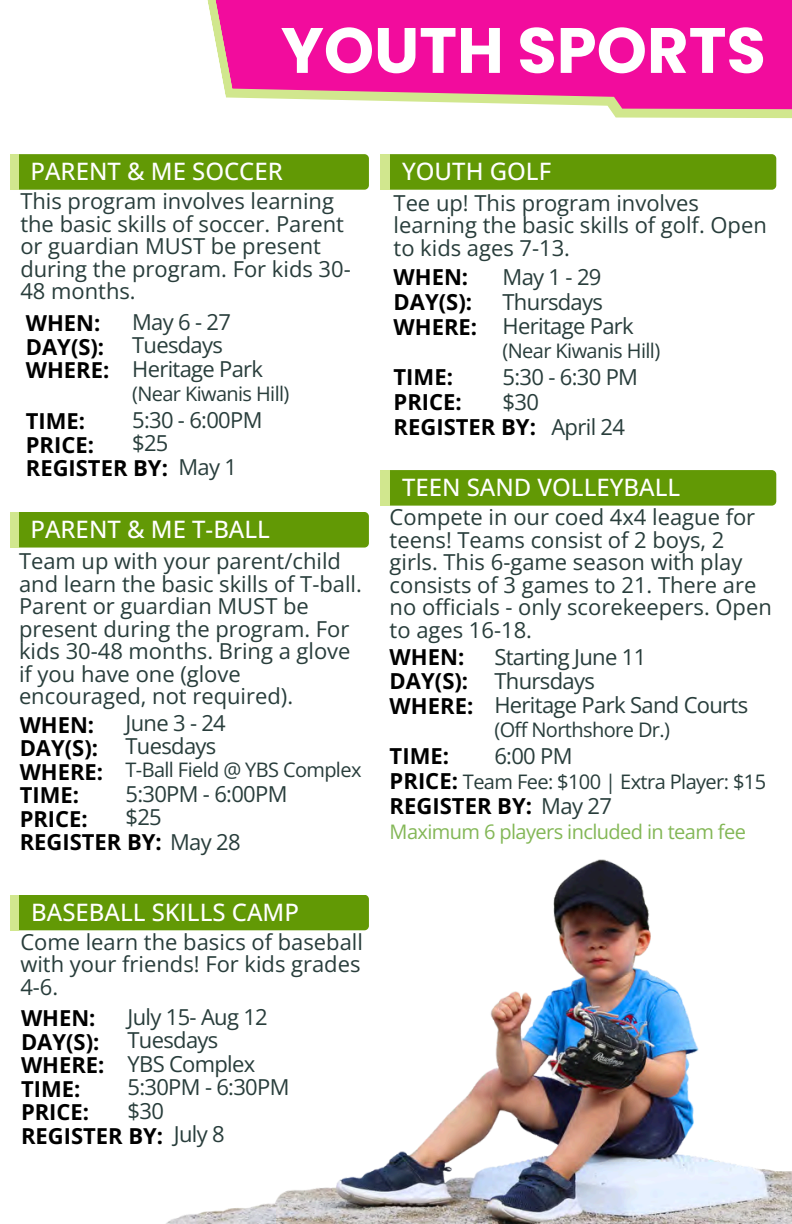
<style>
.page{position:relative;width:792px;height:1224px;background:#fff}
.page>*{position:absolute;margin:0;border:0;box-sizing:border-box;transform-origin:0 0}
.t1{font:700 64px "Poppins";color:#fff}
.t2{font:500 24px "Open Sans";color:#fff}
.t3{font:22px/22.4px "Open Sans";color:#283d3b}
.t4{font:700 22px "Open Sans";color:#000}
.t5{font:22px "Open Sans";letter-spacing:-.03em;color:#283d3b}
.t6{font:20px "Open Sans";letter-spacing:-.03em;color:#283d3b}
.t7{font:20px "Open Sans";letter-spacing:-.03em;color:#83b756}
.s1{font-weight:400;color:#283d3b}
.s2{font-weight:700;font-size:22px;color:#000}
</style>
<div class="page">
<svg style="left:610px;top:110px;width:182px;height:9px;fill:#d1e78e"></svg>
<svg style="left:207px;top:0;width:585px;height:110px;fill:#f20c9d"></svg>
<img style="left:88px;top:859px;width:704px;height:365px">
<div style="left:10px;top:154px;width:359px;height:36px;background:#629905;border-radius:4px"></div>
<div style="left:10px;top:154px;width:9px;height:36px;background:#d1e78e"></div>
<div style="left:10px;top:512px;width:359px;height:36px;background:#629905;border-radius:4px"></div>
<div style="left:10px;top:512px;width:9px;height:36px;background:#d1e78e"></div>
<div style="left:10px;top:895px;width:359px;height:35px;background:#629905;border-radius:4px"></div>
<div style="left:10px;top:895px;width:9px;height:35px;background:#d1e78e"></div>
<div style="left:380px;top:154px;width:396px;height:36px;background:#629905;border-radius:4px"></div>
<div style="left:380px;top:154px;width:9px;height:36px;background:#d1e78e"></div>
<div style="left:380px;top:470px;width:396px;height:36px;background:#629905;border-radius:4px"></div>
<div style="left:380px;top:470px;width:9px;height:36px;background:#d1e78e"></div>
<h1 class="t1" style="left:281px;top:6px;width:486px">YOUTH SPORTS</h1>
<h2 class="t2" style="left:31px;top:155px;width:254px">PARENT &amp; ME SOCCER</h2>
<h2 class="t3" style="left:20px;top:190px;width:332px">This program involves learning the basic skills of soccer. Parent or guardian MUST be present during the program. For kids 30-<br>48 months.</h2>
<h4 class="t4" style="left:26px;top:308px;width:76px">WHEN:</h4>
<h2 class="t4" style="left:26px;top:331px;width:80px">DAY(S):</h2>
<h4 class="t4" style="left:26px;top:355px;width:85px">WHERE:</h4>
<h4 class="t4" style="left:26px;top:406px;width:61px">TIME:</h4>
<h2 class="t4" style="left:26px;top:429px;width:70px">PRICE:</h2>
<h2 class="t4" style="left:26px;top:453px;width:144px">REGISTER BY:</h2>
<h4 class="t3" style="left:132px;top:310px;width:100px">May 6 - 27</h4>
<h3 class="t5" style="left:132px;top:330px;width:92px">Tuesdays</h3>
<h2 class="t5" style="left:132px;top:354px;width:132px">Heritage Park</h2>
<h2 class="t6" style="left:132px;top:380px;width:159px">(Near Kiwanis Hill)</h2>
<h4 class="t3" style="left:132px;top:408px;width:132px">5:30 - 6:00PM</h4>
<h4 class="t3" style="left:132px;top:432px;width:38px">$25</h4>
<h2 class="t3" style="left:178px;top:455px;width:60px">May 1</h2>
<h4 class="t2" style="left:31px;top:512px;width:241px">PARENT &amp; ME T-BALL</h4>
<h4 class="t3" style="left:19px;top:550px;width:344px">Team up with your parent/child and learn the basic skills of T-ball.<br>Parent or guardian MUST be present during the program. For kids 30-48 months. Bring a glove if you have one (glove encouraged, not required).</h4>
<h2 class="t4" style="left:20px;top:709px;width:76px">WHEN:</h2>
<h4 class="t4" style="left:20px;top:733px;width:80px">DAY(S):</h4>
<h4 class="t4" style="left:20px;top:756px;width:85px">WHERE:</h4>
<h2 class="t4" style="left:20px;top:780px;width:61px">TIME:</h2>
<h2 class="t4" style="left:20px;top:803px;width:70px">PRICE:</h2>
<p class="t4" style="left:20px;top:827px;width:222px">REGISTER BY: <span class="s1">May 28</span></p>
<h3 class="t3" style="left:126px;top:712px;width:102px">June 3 - 24</h3>
<h2 class="t5" style="left:126px;top:731px;width:92px">Tuesdays</h2>
<h4 class="t6" style="left:126px;top:756px;width:237px">T-Ball Field @ YBS Complex</h4>
<h2 class="t5" style="left:126px;top:778px;width:163px">5:30PM - 6:00PM</h2>
<h2 class="t3" style="left:126px;top:806px;width:38px">$25</h2>
<h2 class="t2" style="left:31px;top:895px;width:269px">BASEBALL SKILLS CAMP</h2>
<h2 class="t3" style="left:20px;top:930px;width:344px;text-align:justify">Come learn the basics of baseball with your friends! For kids grades 4-6.</h2>
<h2 class="t4" style="left:21px;top:1003px;width:76px">WHEN:</h2>
<h2 class="t4" style="left:21px;top:1026px;width:80px">DAY(S):</h2>
<h4 class="t4" style="left:21px;top:1050px;width:85px">WHERE:</h4>
<h4 class="t4" style="left:21px;top:1073px;width:61px">TIME:</h4>
<p class="t4" style="left:21px;top:1097px;width:70px">PRICE:</p>
<p class="t4" style="left:21px;top:1120px;width:144px">REGISTER BY:</p>
<h3 class="t5" style="left:128px;top:1001px;width:142px">July 15- Aug 12</h3>
<h2 class="t5" style="left:128px;top:1025px;width:92px">Tuesdays</h2>
<h2 class="t5" style="left:128px;top:1048px;width:129px">YBS Complex</h2>
<h4 class="t5" style="left:128px;top:1072px;width:163px">5:30PM - 6:30PM</h4>
<h4 class="t3" style="left:128px;top:1099px;width:38px">$30</h4>
<h2 class="t3" style="left:174px;top:1123px;width:52px">July 8</h2>
<h4 class="t2" style="left:402px;top:155px;width:151px">YOUTH GOLF</h4>
<h4 class="t3" style="left:394px;top:191px;width:375px">Tee up! This program involves learning the basic skills of golf. Open to kids ages 7-13.</h4>
<h2 class="t3" style="left:503px;top:265px;width:101px">May 1 - 29</h2>
<h4 class="t5" style="left:503px;top:286px;width:102px">Thursdays</h4>
<h2 class="t5" style="left:503px;top:310px;width:133px">Heritage Park</h2>
<h3 class="t6" style="left:503px;top:336px;width:159px">(Near Kiwanis Hill)</h3>
<h2 class="t3" style="left:503px;top:365px;width:137px">5:30 - 6:30 PM</h2>
<h2 class="t3" style="left:503px;top:390px;width:38px">$30</h2>
<p class="t3" style="left:551px;top:415px;width:75px">April 24</p>
<h2 class="t4" style="left:394px;top:261px;width:76px">WHEN:</h2>
<h2 class="t4" style="left:394px;top:286px;width:80px">DAY(S):</h2>
<h4 class="t4" style="left:394px;top:311px;width:85px">WHERE:</h4>
<h2 class="t4" style="left:394px;top:361px;width:61px">TIME:</h2>
<h4 class="t4" style="left:394px;top:386px;width:70px">PRICE:</h4>
<h4 class="t4" style="left:394px;top:411px;width:144px">REGISTER BY:</h4>
<h4 class="t2" style="left:402px;top:470px;width:280px">TEEN SAND VOLLEYBALL</h4>
<h2 class="t3" style="left:390px;top:506px;width:384px">Compete in our coed 4x4 league for teens! Teams consist of 2 boys, 2 girls. This 6-game season with play consists of 3 games to 21. There are no officials - only scorekeepers. Open to ages 16-18.</h2>
<h4 class="t5" style="left:494px;top:641px;width:153px">Starting June 11</h4>
<p class="t5" style="left:494px;top:666px;width:102px">Thursdays</p>
<p class="t5" style="left:494px;top:690px;width:255px">Heritage Park Sand Courts</p>
<p class="t6" style="left:494px;top:716px;width:177px">(Off Northshore Dr.)</p>
<h3 class="t3" style="left:494px;top:744px;width:80px">6:00 PM</h3>
<h2 class="t4" style="left:390px;top:641px;width:76px">WHEN:</h2>
<h4 class="t4" style="left:390px;top:666px;width:80px">DAY(S):</h4>
<h2 class="t4" style="left:390px;top:691px;width:85px">WHERE:</h2>
<h2 class="t4" style="left:390px;top:741px;width:61px">TIME:</h2>
<h2 class="t6" style="left:390px;top:768px;width:378px"><span class="s2">PRICE:</span> Team Fee: $100 | Extra Player: $15</h2>
<h4 class="t4" style="left:390px;top:791px;width:224px">REGISTER BY: <span class="s1">May 27</span></h4>
<p class="t7" style="left:390px;top:818px;width:358px">Maximum 6 players included in team fee</p>
</div>
